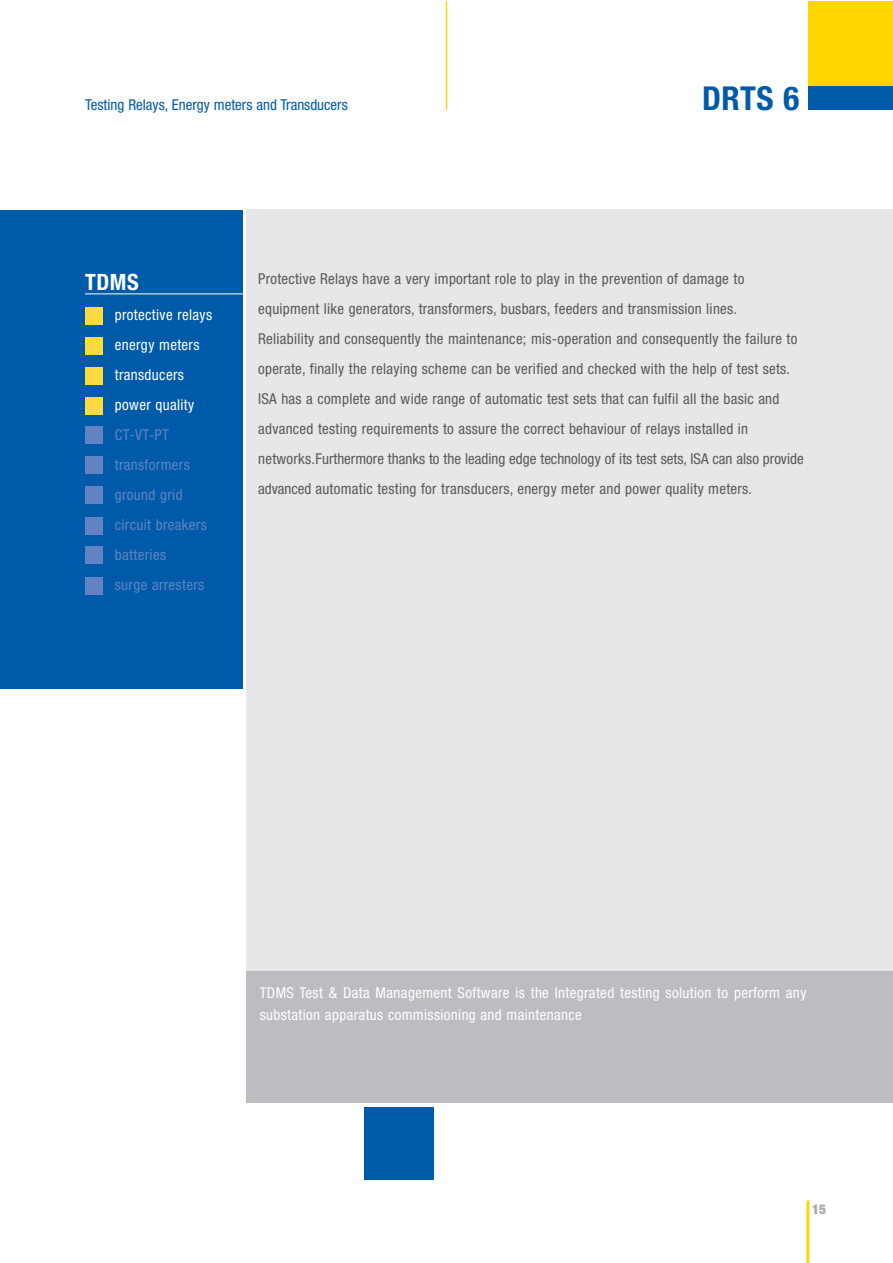
<style>
.page{position:relative;width:893px;height:1263px;background:#fff}
.page>*{position:absolute;margin:0;border:0;box-sizing:border-box;transform-origin:0 0}
.t1{font:700 condensed 33px "Helvetica Neue";color:#005aaa}
.t2{font:700 condensed 22.5px "Helvetica Neue";color:#fff}
.t3{font:condensed 15px/30px "Helvetica Neue";letter-spacing:.02em;color:#58595b}
.t4{font:condensed 15px/30px "Helvetica Neue";letter-spacing:.025em;color:#fff}
.t5{font:condensed 15px/30px "Helvetica Neue";letter-spacing:.025em;color:#6282c1}
.t6{font:condensed 15px "Helvetica Neue";color:#005aaa}
.t7{font:900 condensed 13.5px "Helvetica Neue";color:#a7a9ac}
</style>
<div class="page">
<div style="left:808px;top:1px;width:85px;height:109px;background:#ffd600"></div>
<div style="left:808px;top:86px;width:85px;height:24px;background:#005aaa"></div>
<hr style="left:806px;top:1200px;width:3px;height:63px;background:#ffd600">
<div style="left:247px;top:210px;width:646px;height:893px;background:#e6e7e8"></div>
<div style="left:247px;top:971px;width:646px;height:132px;background:#bbbdc0"></div>
<div style="left:0;top:210px;width:242px;height:478px;background:#005aaa"></div>
<hr style="left:85px;top:293px;width:158px;height:1px;background:#fff">
<div style="left:85px;top:307px;width:17px;height:18px;background:#ffdb40"></div>
<div style="left:85px;top:337px;width:17px;height:18px;background:#ffdb40"></div>
<div style="left:85px;top:367px;width:17px;height:18px;background:#ffdb40"></div>
<div style="left:85px;top:397px;width:17px;height:18px;background:#ffdb40"></div>
<div style="left:85px;top:427px;width:17px;height:17px;background:#6282c1"></div>
<div style="left:85px;top:457px;width:17px;height:17px;background:#6282c1"></div>
<div style="left:85px;top:486px;width:17px;height:18px;background:#6282c1"></div>
<div style="left:85px;top:517px;width:17px;height:17px;background:#6282c1"></div>
<div style="left:85px;top:547px;width:17px;height:17px;background:#6282c1"></div>
<div style="left:85px;top:577px;width:17px;height:17px;background:#6282c1"></div>
<div style="left:365px;top:1107px;width:69px;height:72px;background:#005aaa"></div>
<hr style="left:446px;top:1px;width:1px;height:109px;background:#ffd600">
<p class="t6" style="left:85px;top:100px;width:264px">Testing Relays, Energy meters and Transducers</p>
<h1 class="t1" style="left:702px;top:86px;width:99px">DRTS 6</h1>
<h2 class="t2" style="left:85px;top:273px;width:55px">TDMS</h2>
<p class="t4" style="left:115px;top:300px;width:99px">protective relays energy meters transducers power quality</p>
<p class="t5" style="left:115px;top:420px;width:94px">CT-VT-PT transformers ground grid circuit breakers batteries<br>surge arresters</p>
<p class="t3" style="left:258px;top:265px;width:547px">Protective Relays have a very important role to play in the prevention of damage to equipment like generators, transformers, busbars, feeders and transmission lines.<br>Reliability and consequently the maintenance; mis-operation and consequently the failure to operate, finally the relaying scheme can be verified and checked with the help of test sets.<br>ISA has a complete and wide range of automatic test sets that can fulfil all the basic and advanced testing requirements to assure the correct behaviour of relays installed in networks.Furthermore thanks to the leading edge technology of its test sets, ISA can also provide advanced automatic testing for transducers, energy meter and power quality meters.</p>
<p class="t4" style="left:260px;top:982px;width:548px;line-height:22.5px">TDMS Test &amp; Data Management Software is the Integrated testing solution to perform any substation apparatus commissioning and maintenance</p>
<p class="t7" style="left:812px;top:1204px;width:16px">15</p>
</div>
